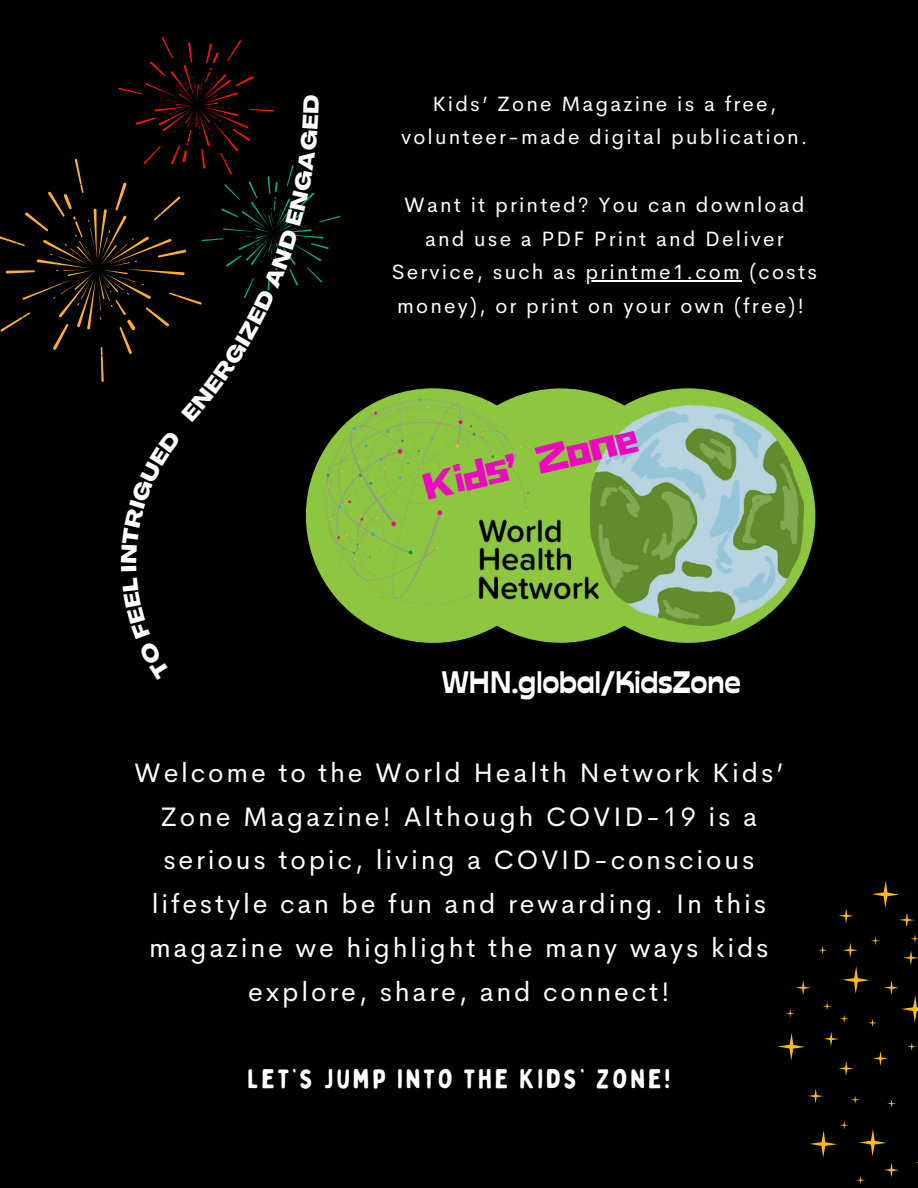
<style>
.page{position:relative;width:918px;height:1188px;background:#000}
.page>*{position:absolute;margin:0;border:0;box-sizing:border-box;transform-origin:0 0}
.t1{font:39.3px "Hitchcut";color:#ec08c0}
.t2{font:800 31.05px "Stadio Deva";letter-spacing:-.015em;color:#fff}
.t3{font:26.85px/43.8px "Cerebri Sans";letter-spacing:.105em;color:#fff;text-align:center}
.t4{font:26.85px "Bobby Jones Soft";letter-spacing:.105em;color:#fff}
.t5{font:20.85px/33.8px "Cerebri Sans";letter-spacing:.105em;color:#fff;text-align:center}
</style>
<div class="page">
<svg style="left:306px;top:388px;width:509px;height:255px;fill:#8dc63f"></svg>
<img style="left:310px;top:393px;width:297px;height:215px">
<img style="left:591px;top:406px;width:212px;height:219px">
<svg style="left:0;top:158px;width:181px;height:224px"></svg>
<svg style="left:89px;top:37px;width:165px;height:176px"></svg>
<svg style="left:842px;top:966px;width:28px;height:28px"></svg>
<svg style="left:778px;top:1033px;width:27px;height:27px"></svg>
<svg style="left:824px;top:1031px;width:15px;height:15px"></svg>
<svg style="left:808px;top:1088px;width:15px;height:16px"></svg>
<svg style="left:839px;top:1061px;width:15px;height:15px"></svg>
<svg style="left:873px;top:1051px;width:15px;height:15px"></svg>
<svg style="left:796px;top:980px;width:15px;height:15px"></svg>
<svg style="left:843px;top:943px;width:15px;height:15px"></svg>
<svg style="left:903px;top:950px;width:15px;height:15px"></svg>
<svg style="left:872px;top:881px;width:42px;height:47px"></svg>
<svg style="left:839px;top:908px;width:15px;height:15px"></svg>
<svg style="left:884px;top:1162px;width:15px;height:16px"></svg>
<svg style="left:911px;top:934px;width:7px;height:9px"></svg>
<svg style="left:871px;top:936px;width:9px;height:9px"></svg>
<svg style="left:818px;top:946px;width:9px;height:9px"></svg>
<svg style="left:823px;top:1002px;width:8px;height:8px"></svg>
<svg style="left:786px;top:1009px;width:9px;height:9px"></svg>
<svg style="left:840px;top:1014px;width:9px;height:9px"></svg>
<svg style="left:868px;top:1018px;width:9px;height:9px"></svg>
<svg style="left:907px;top:1042px;width:9px;height:9px"></svg>
<svg style="left:887px;top:1099px;width:9px;height:9px"></svg>
<svg style="left:856px;top:1176px;width:9px;height:9px"></svg>
<svg style="left:851px;top:1095px;width:9px;height:9px"></svg>
<svg style="left:884px;top:980px;width:34px;height:43px"></svg>
<svg style="left:859px;top:1129px;width:27px;height:27px"></svg>
<svg style="left:810px;top:1121px;width:39px;height:37px"></svg>
<hr style="left:586px;top:281px;width:156px;height:1px;background:#fff">
<svg style="left:181px;top:95px;width:185px;height:327px"></svg>
<p class="t5" style="left:401px;top:86px;width:408px">Kids’ Zone Magazine is a free, volunteer-made digital publication.</p>
<p class="t5" style="left:392px;top:188px;width:427px">Want it printed? You can download and use a PDF Print and Deliver Service, such as printme1.com (costs money), or print on your own (free)!</p>
<h1 class="t1" style="left:418px;top:461px;width:220px;rotate:-13deg">Kids’ Zone</h1>
<p class="t2" style="left:441px;top:663px;width:301px">WHN.global/KidsZone</p>
<p class="t3" style="left:134px;top:750px;width:651px">Welcome to the World Health Network Kids’ Zone Magazine! Although COVID-19 is a serious topic, living a COVID-conscious lifestyle can be fun and rewarding. In this magazine we highlight the many ways kids explore, share, and connect!</p>
<p class="t4" style="left:248px;top:1062px;width:424px">LET’S JUMP INTO THE KIDS’ ZONE!</p>
</div>
